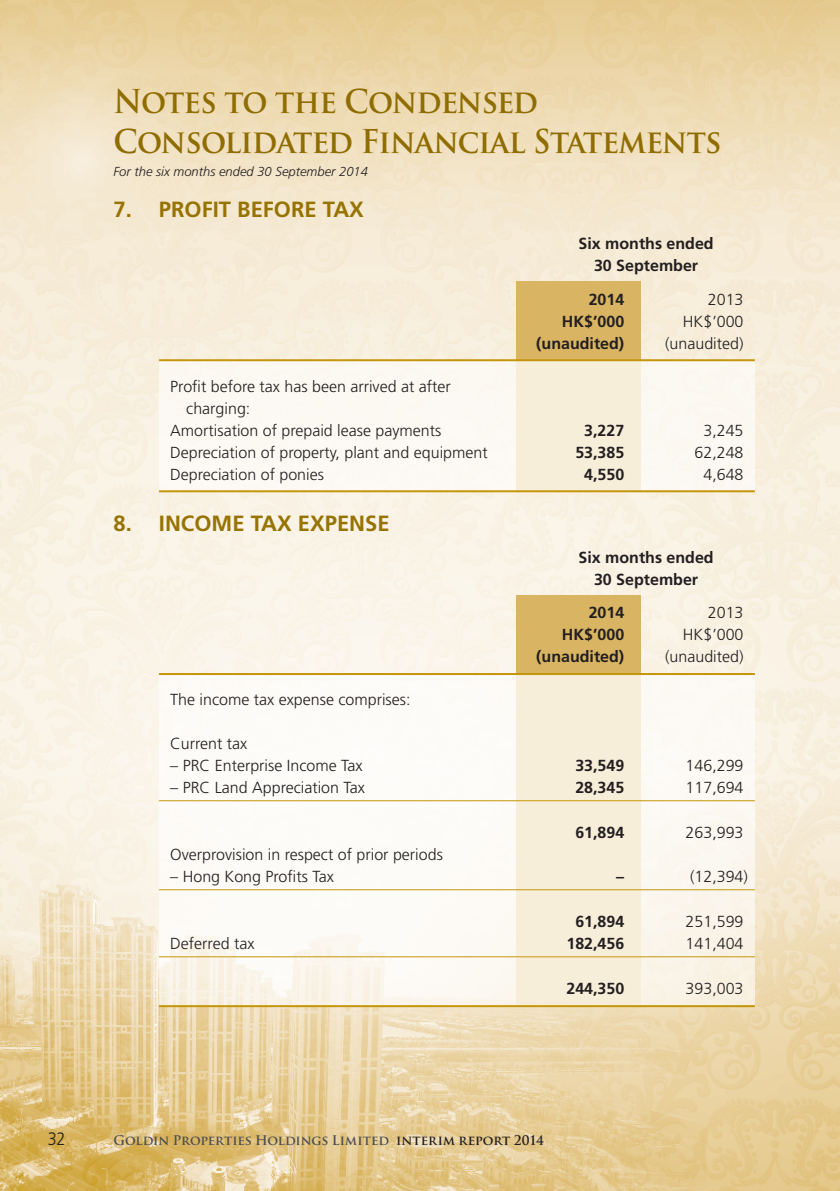
<style>
.page{position:relative;width:840px;height:1191px;background:#fff}
.page>*{position:absolute;margin:0;border:0;box-sizing:border-box;transform-origin:0 0}
.t1{font:700 32px/40px "Trajan Pro";letter-spacing:-.025em;color:#8f6d00;scale:.95 1}
.t2{font:700 22px "Frutiger LT Std";color:#977300}
.t3{font:300 18px "Frutiger LT Std";color:#231f20;scale:.9 1}
.t4{font:300 16px "Frutiger LT Std";color:#231f20}
.t5{font:700 16px/22px "Frutiger LT Std";color:#231f20;text-align:center}
.t6{font:700 13px "Trajan Pro";letter-spacing:-.005em;color:#4d4d4f}
.t7{font:italic 300 13px "Frutiger LT Std";color:#231f20}
.s1{color:#231f20}
</style>
<div class="page">
<img style="left:0;top:0;width:838px;height:1191px">
<div style="left:159px;top:675px;width:595px;height:331px;background:linear-gradient(to bottom,#fefdfa,#faf6ec)"></div>
<div style="left:515px;top:675px;width:125px;height:331px;background:#f7eeda"></div>
<div style="left:515px;top:595px;width:125px;height:79px;background:#d9b563"></div>
<div style="left:159px;top:361px;width:595px;height:130px;background:#fcf9f3"></div>
<div style="left:515px;top:361px;width:125px;height:130px;background:#f7eeda"></div>
<div style="left:515px;top:281px;width:125px;height:79px;background:#d9b563"></div>
<hr style="left:159px;top:359px;width:595px;height:2px;background:#c5960b">
<hr style="left:159px;top:490px;width:595px;height:2px;background:#c5960b">
<hr style="left:159px;top:673px;width:595px;height:2px;background:#c5960b">
<hr style="left:159px;top:800px;width:595px;height:1px;background:#c5960b">
<hr style="left:159px;top:889px;width:595px;height:1px;background:#c5960b">
<hr style="left:159px;top:956px;width:595px;height:1px;background:#c5960b">
<hr style="left:159px;top:1005px;width:595px;height:2px;background:#c5960b">
<h1 class="t1" style="left:113px;top:82px;width:641px">Notes to the Condensed<br>Consolidated Financial Statements</h1>
<p class="t7" style="left:113px;top:164px;width:256px">For the six months ended 30 September 2014</p>
<h2 class="t2" style="left:113px;top:196px;width:252px">7. PROFIT BEFORE TAX</h2>
<p class="t5" style="left:578px;top:233px;width:137px">Six months ended<br>30 September</p>
<p class="t5" style="left:588px;top:288px;width:37px">2014</p>
<p class="t4" style="left:707px;top:290px;width:37px">2013</p>
<p class="t5" style="left:561px;top:310px;width:64px">HK$’000</p>
<p class="t4" style="left:682px;top:312px;width:62px">HK$’000</p>
<p class="t5" style="left:536px;top:332px;width:89px">(unaudited)</p>
<p class="t4" style="left:664px;top:334px;width:80px">(unaudited)</p>
<p class="t4" style="left:170px;top:377px;width:282px">Profit before tax has been arrived at after</p>
<p class="t4" style="left:186px;top:399px;width:66px">charging:</p>
<p class="t4" style="left:170px;top:421px;width:272px">Amortisation of prepaid lease payments</p>
<p class="t5" style="left:584px;top:419px;width:42px">3,227</p>
<p class="t4" style="left:703px;top:421px;width:42px">3,245</p>
<p class="t4" style="left:170px;top:443px;width:319px">Depreciation of property, plant and equipment</p>
<p class="t5" style="left:575px;top:441px;width:50px">53,385</p>
<p class="t4" style="left:694px;top:443px;width:50px">62,248</p>
<p class="t4" style="left:170px;top:465px;width:155px">Depreciation of ponies</p>
<p class="t5" style="left:584px;top:463px;width:42px">4,550</p>
<p class="t4" style="left:703px;top:465px;width:42px">4,648</p>
<h2 class="t2" style="left:113px;top:510px;width:277px">8. INCOME TAX EXPENSE</h2>
<p class="t5" style="left:578px;top:546px;width:137px">Six months ended<br>30 September</p>
<p class="t5" style="left:588px;top:602px;width:37px">2014</p>
<p class="t4" style="left:707px;top:603px;width:37px">2013</p>
<p class="t5" style="left:561px;top:624px;width:64px">HK$’000</p>
<p class="t4" style="left:682px;top:625px;width:62px">HK$’000</p>
<p class="t5" style="left:536px;top:646px;width:89px">(unaudited)</p>
<p class="t4" style="left:664px;top:647px;width:80px">(unaudited)</p>
<p class="t4" style="left:170px;top:690px;width:242px">The income tax expense comprises:</p>
<p class="t4" style="left:170px;top:734px;width:79px">Current tax</p>
<p class="t4" style="left:170px;top:756px;width:194px">– PRC Enterprise Income Tax</p>
<p class="t5" style="left:575px;top:755px;width:50px">33,549</p>
<p class="t4" style="left:685px;top:756px;width:59px">146,299</p>
<p class="t4" style="left:170px;top:778px;width:196px">– PRC Land Appreciation Tax</p>
<p class="t5" style="left:575px;top:777px;width:50px">28,345</p>
<p class="t4" style="left:685px;top:778px;width:59px">117,694</p>
<p class="t5" style="left:575px;top:822px;width:50px">61,894</p>
<p class="t4" style="left:685px;top:824px;width:59px">263,993</p>
<p class="t4" style="left:170px;top:846px;width:274px">Overprovision in respect of prior periods</p>
<p class="t4" style="left:170px;top:868px;width:165px">– Hong Kong Profits Tax</p>
<p class="t5" style="left:616px;top:866px;width:9px">–</p>
<p class="t4" style="left:689px;top:868px;width:59px">(12,394)</p>
<p class="t5" style="left:575px;top:911px;width:50px">61,894</p>
<p class="t4" style="left:685px;top:913px;width:59px">251,599</p>
<p class="t4" style="left:170px;top:935px;width:86px">Deferred tax</p>
<p class="t5" style="left:566px;top:933px;width:59px">182,456</p>
<p class="t4" style="left:685px;top:935px;width:59px">141,404</p>
<p class="t5" style="left:566px;top:978px;width:59px">244,350</p>
<p class="t4" style="left:685px;top:980px;width:59px">393,003</p>
<p class="t3" style="left:48px;top:1128px;width:21px">32</p>
<p class="t6" style="left:113px;top:1132px;width:432px">Goldin Properties Holdings Limited <span class="s1">interim report 2014</span></p>
</div>
